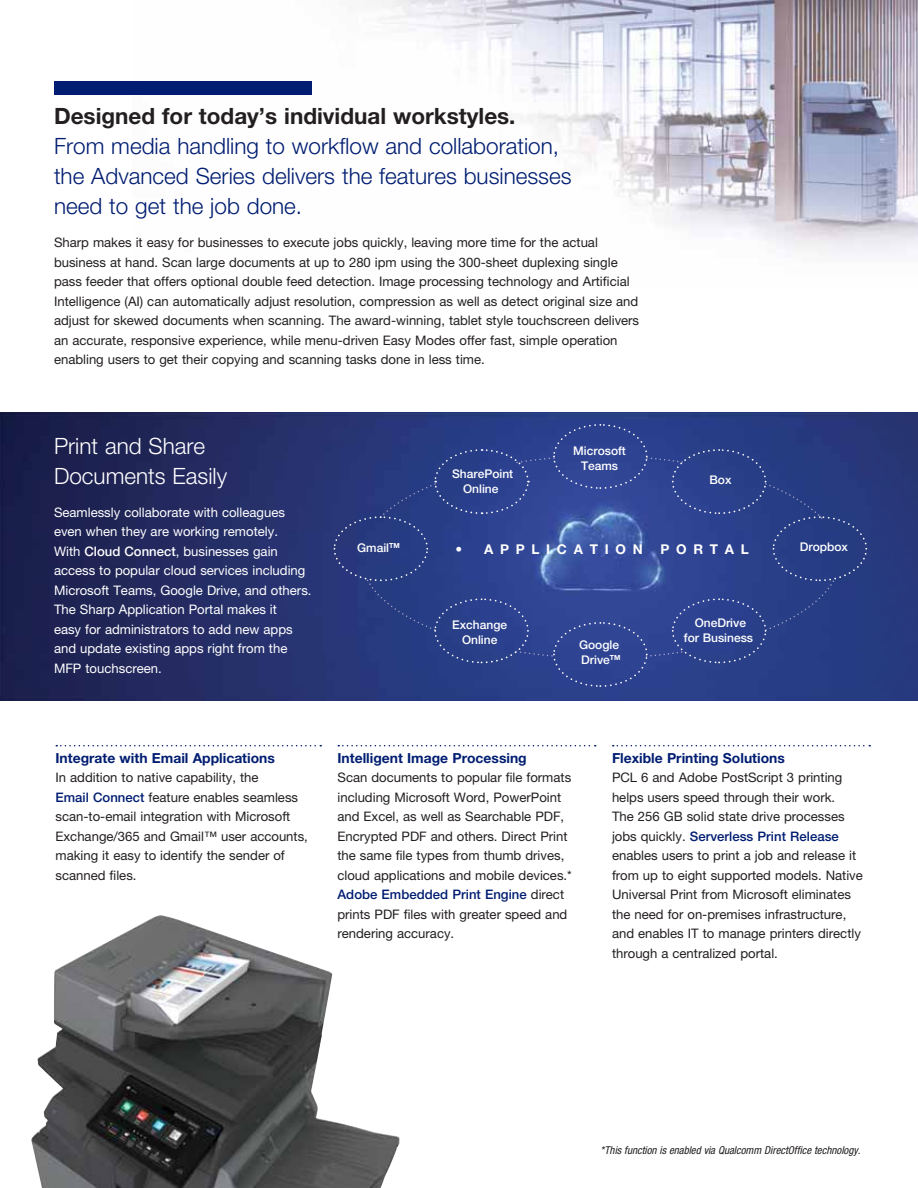
<style>
.page{position:relative;width:918px;height:1188px;background:#fff}
.page>*{position:absolute;margin:0;border:0;box-sizing:border-box;transform-origin:0 0}
.t1{font:300 22.5px/30px "Helvetica Neue LT Std";color:#001d71}
.t2{font:700 22.5px "Helvetica Neue LT Std";color:#231f20}
.t3{font:300 22.5px/30px "Helvetica Neue LT Std";color:#fff}
.t4{font:700 13.8px "Helvetica Neue LT Std";color:#001d71}
.t5{font:700 13.5px "Helvetica Neue LT Std";letter-spacing:.5em;color:#fff}
.t6{font:13.2px/19.5px "Helvetica Neue LT Std";color:#231f20}
.t7{font:13.2px/19.5px "Helvetica Neue LT Std";color:#fff}
.t8{font:500 12px/15px "Helvetica Neue LT Std";color:#fff;text-align:center}
.t9{font:italic condensed 10.8px "Helvetica Neue LT Std";color:#231f20}
.s1{font-weight:500}
.s2{font-weight:500;color:#001d71}
</style>
<div class="page">
<img style="left:133px;top:0;width:785px;height:255px">
<div style="left:54px;top:81px;width:258px;height:13px;background:#001d71"></div>
<img style="left:31px;top:916px;width:368px;height:272px">
<img style="left:0;top:413px;width:918px;height:287px">
<div style="left:369px;top:583px;width:62px;height:46px;background:#253b80"></div>
<img style="left:529px;top:651px;width:23px;height:6px">
<div style="left:433px;top:598px;width:96px;height:66px;background:#2b408a"></div>
<img style="left:650px;top:652px;width:21px;height:4px">
<div style="left:552px;top:621px;width:97px;height:67px;background:#2e4392"></div>
<div style="left:769px;top:584px;width:63px;height:45px;background:#273d86"></div>
<div style="left:671px;top:598px;width:96px;height:66px;background:#2b408f"></div>
<svg style="left:671px;top:448px;width:197px;height:134px;background:#2a3f88"></svg>
<div style="left:765px;top:483px;width:58px;height:36px;background:#273d86"></div>
<img style="left:649px;top:457px;width:34px;height:6px">
<img style="left:530px;top:457px;width:22px;height:6px">
<div style="left:552px;top:423px;width:97px;height:67px;background:#2e4392"></div>
<svg style="left:333px;top:448px;width:197px;height:134px;background:#2b3e86"></svg>
<svg style="left:56px;top:745px;width:265px;height:1px"></svg>
<svg style="left:338px;top:745px;width:258px;height:1px"></svg>
<svg style="left:613px;top:745px;width:257px;height:1px"></svg>
<h1 class="t2" style="left:54px;top:108px;width:463px">Designed for today’s individual workstyles.</h1>
<h1 class="t1" style="left:54px;top:134px;width:519px">From media handling to workflow and collaboration, the Advanced Series delivers the features businesses need to get the job done.</h1>
<p class="t6" style="left:54px;top:234px;width:587px">Sharp makes it easy for businesses to execute jobs quickly, leaving more time for the actual business at hand. Scan large documents at up to 280 ipm using the 300-sheet duplexing single pass feeder that offers optional double feed detection. Image processing technology and Artificial Intelligence (AI) can automatically adjust resolution, compression as well as detect original size and adjust for skewed documents when scanning. The award-winning, tablet style touchscreen delivers an accurate, responsive experience, while menu-driven Easy Modes offer fast, simple operation enabling users to get their copying and scanning tasks done in less time.</p>
<h1 class="t3" style="left:54px;top:434px;width:175px">Print and Share<br>Documents Easily</h1>
<p class="t7" style="left:54px;top:504px;width:259px">Seamlessly collaborate with colleagues even when they are working remotely.<br>With <span class="s1">Cloud Connect</span>, businesses gain access to popular cloud services including Microsoft Teams, Google Drive, and others.<br>The Sharp Application Portal makes it<br>easy for administrators to add new apps and update existing apps right from the MFP touchscreen.</p>
<p class="t8" style="left:357px;top:542px;width:44px">Gmail<sup>TM</sup></p>
<p class="t8" style="left:452px;top:468px;width:63px">SharePoint<br>Online</p>
<p class="t8" style="left:573px;top:445px;width:54px">Microsoft<br>Teams</p>
<p class="t8" style="left:709px;top:474px;width:24px">Box</p>
<p class="t5" style="left:456px;top:544px;width:189px"><span class="s1">•</span> APPLICATION</p>
<p class="t5" style="left:660px;top:544px;width:90px">PORTAL</p>
<p class="t8" style="left:452px;top:619px;width:56px">Exchange<br>Online</p>
<p class="t8" style="left:579px;top:639px;width:43px;text-align:left">Google<br>Drive<sup>TM</sup></p>
<p class="t8" style="left:684px;top:617px;width:71px">OneDrive for Business</p>
<p class="t8" style="left:800px;top:541px;width:50px">Dropbox</p>
<p class="t4" style="left:56px;top:753px;width:221px">Integrate with Email Applications</p>
<p class="t6" style="left:55px;top:769px;width:254px">In addition to native capability, the<br><span class="s2">Email Connect</span> feature enables seamless scan-to-email integration with Microsoft Exchange/365 and Gmail™ user accounts, making it easy to identify the sender of scanned files.</p>
<p class="t4" style="left:338px;top:753px;width:191px">Intelligent Image Processing</p>
<p class="t6" style="left:338px;top:769px;width:236px">Scan documents to popular file formats including Microsoft Word, PowerPoint and Excel, as well as Searchable PDF, Encrypted PDF and others. Direct Print the same file types from thumb drives, cloud applications and mobile devices.* <span class="s2">Adobe Embedded Print Engine</span> direct prints PDF files with greater speed and rendering accuracy.</p>
<p class="t4" style="left:612px;top:753px;width:174px">Flexible Printing Solutions</p>
<p class="t6" style="left:612px;top:769px;width:252px">PCL 6 and Adobe PostScript 3 printing helps users speed through their work.<br>The 256 GB solid state drive processes jobs quickly. <span class="s2">Serverless Print Release </span>enables users to print a job and release it from up to eight supported models. Native Universal Print from Microsoft eliminates the need for on-premises infrastructure, and enables IT to manage printers directly through a centralized portal.</p>
<p class="t9" style="left:600px;top:1147px;width:262px">*This function is enabled via Qualcomm DirectOffice technology.</p>
</div>
